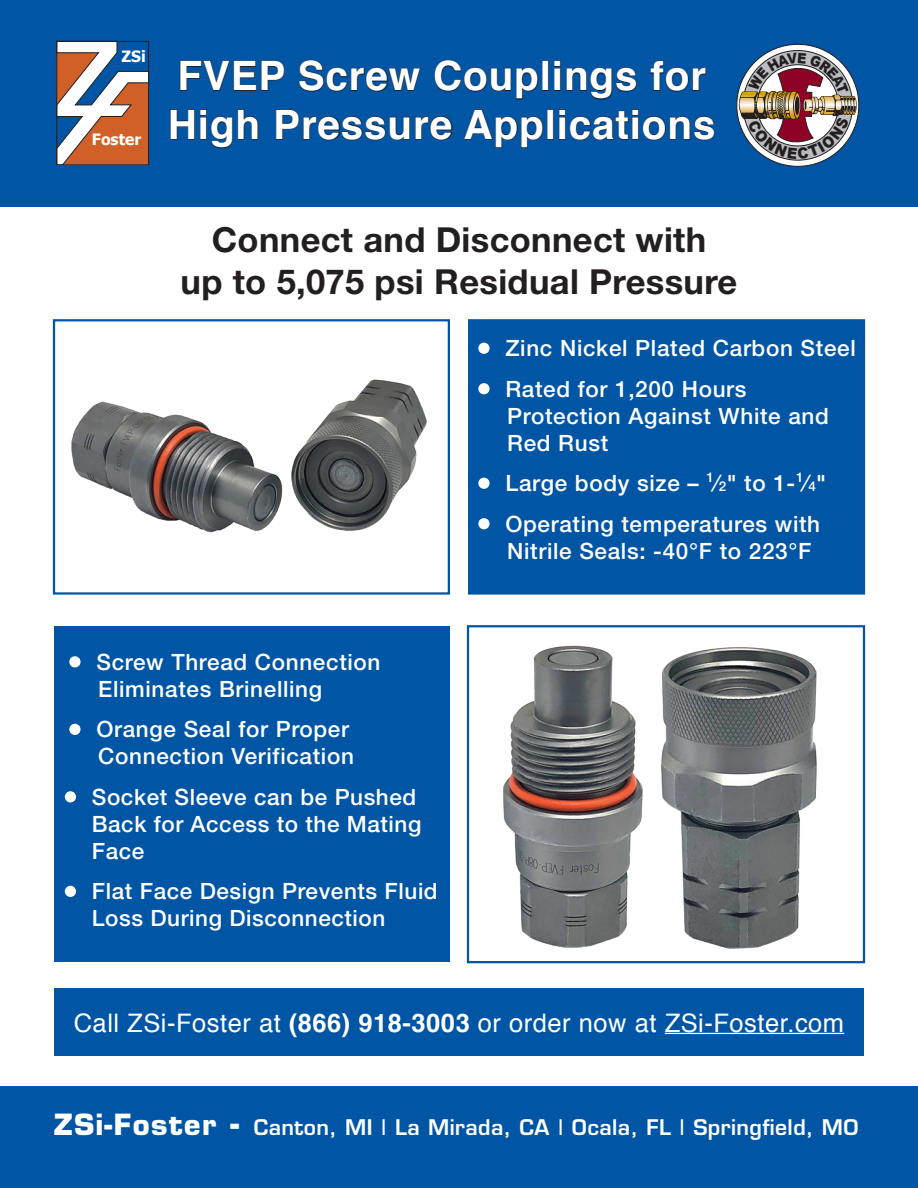
<style>
.page{position:relative;width:918px;height:1188px;background:#fff}
.page>*{position:absolute;margin:0;border:0;box-sizing:border-box;transform-origin:0 0}
.t1{font:700 40.5px "Helvetica";letter-spacing:.02em;color:#fff}
.t2{font:700 34.5px/41.4px "Helvetica Neue LT Std";letter-spacing:.01em;color:#231f20;text-align:center}
.t3{font:25.5px "Helvetica";letter-spacing:.02em;color:#fff}
.t4{font:500 22.5px/27px "Helvetica Neue LT Std";letter-spacing:.03em;color:#fff}
.t5{font:600 21px "Eurostile";letter-spacing:.02em;color:#fff}
.t6{font:700 15.6px "Tahoma";color:#fff}
.s1{font-size:13.5px}
.s2{font-weight:700}
.s3{font-weight:700;font-size:28.5px}
.s4{font-weight:700;font-size:31.5px}
</style>
<div class="page">
<div style="left:53px;top:319px;width:397px;height:276px;border:2px solid #0155a5"></div>
<div style="left:468px;top:319px;width:397px;height:276px;background:#0155a5;border:2px solid #0155a5"></div>
<div style="left:478px;top:343px;width:12px;height:11px;border:3px solid #fff;border-radius:50%"></div>
<div style="left:478px;top:383px;width:12px;height:11px;border:3px solid #fff;border-radius:50%"></div>
<div style="left:478px;top:478px;width:12px;height:11px;border:3px solid #fff;border-radius:50%"></div>
<div style="left:478px;top:518px;width:12px;height:11px;border:3px solid #fff;border-radius:50%"></div>
<div style="left:54px;top:626px;width:396px;height:336px;background:#0155a5"></div>
<div style="left:467px;top:625px;width:398px;height:338px;border:2px solid #0155a5"></div>
<div style="left:69px;top:656px;width:12px;height:11px;border:3px solid #fff;border-radius:50%"></div>
<div style="left:69px;top:724px;width:12px;height:11px;border:3px solid #fff;border-radius:50%"></div>
<div style="left:65px;top:791px;width:11px;height:11px;border:3px solid #fff;border-radius:50%"></div>
<div style="left:65px;top:886px;width:11px;height:11px;border:3px solid #fff;border-radius:50%"></div>
<img style="left:503px;top:645px;width:140px;height:303px">
<img style="left:661px;top:647px;width:156px;height:302px">
<img style="left:71px;top:379px;width:356px;height:154px">
<div style="left:0;top:0;width:918px;height:206px;background:#0155a5"></div>
<svg style="left:180px;top:60px;width:105px;height:31px"></svg>
<svg style="left:299px;top:60px;width:122px;height:32px"></svg>
<svg style="left:434px;top:60px;width:105px;height:40px"></svg>
<div style="left:542px;top:61px;width:7px;height:30px;border:1px solid #231f20"></div>
<svg style="left:554px;top:60px;width:83px;height:40px"></svg>
<svg style="left:650px;top:60px;width:56px;height:32px"></svg>
<svg style="left:170px;top:109px;width:88px;height:40px"></svg>
<svg style="left:276px;top:109px;width:177px;height:32px"></svg>
<svg style="left:464px;top:109px;width:79px;height:39px"></svg>
<div style="left:547px;top:109px;width:7px;height:30px;border:1px solid #231f20"></div>
<svg style="left:559px;top:109px;width:156px;height:32px"></svg>
<svg style="left:56px;top:41px;width:91px;height:124px"></svg>
<div style="left:57px;top:41px;width:92px;height:124px;border:1px solid #231f20"></div>
<svg style="left:737px;top:44px;width:122px;height:122px"></svg>
<div style="left:54px;top:988px;width:810px;height:68px;background:#0155a5"></div>
<hr style="left:665px;top:1033px;width:179px;height:1px;background:#fff">
<div style="left:0;top:1086px;width:918px;height:102px;background:#0155a5"></div>
<svg style="left:738px;top:52px;width:119px;height:107px;background:#9c9299"></svg>
<p class="t6" style="left:121px;top:45px;width:26px">ZSi</p>
<p class="t6" style="left:92px;top:128px;width:51px">Foster</p>
<h1 class="t1" style="left:177px;top:43px;width:530px">FVEP Screw Couplings for</h1>
<h1 class="t1" style="left:168px;top:92px;width:549px">High Pressure Applications</h1>
<h2 class="t2" style="left:181px;top:218px;width:558px">Connect and Disconnect with<br>up to 5,075 psi Residual Pressure</h2>
<p class="t4" style="left:478px;top:335px;width:379px">• Zinc Nickel Plated Carbon Steel</p>
<p class="t4" style="left:507px;top:375px;width:323px;text-indent:-29px">• Rated for 1,200 Hours<br>Protection Against White and<br>Red Rust</p>
<p class="t4" style="left:478px;top:470px;width:349px">• Large body size – <sup>1</sup>⁄<span class="s1">2</span>" to 1-<sup>1</sup>⁄<span class="s1">4</span>"</p>
<p class="t4" style="left:507px;top:510px;width:314px;text-indent:-29px">• Operating temperatures with<br>Nitrile Seals: -40°F to 223°F</p>
<p class="t4" style="left:98px;top:648px;width:284px;text-indent:-29px">• Screw Thread Connection<br>Eliminates Brinelling</p>
<p class="t4" style="left:69px;top:716px;width:286px;text-align:right">• Orange Seal for Proper<br>Connection Verification</p>
<p class="t4" style="left:92px;top:783px;width:331px;text-indent:-27px">• Socket Sleeve can be Pushed<br>Back for Access to the Mating<br>Face</p>
<p class="t4" style="left:92px;top:878px;width:347px;text-indent:-27px">• Flat Face Design Prevents Fluid<br>Loss During Disconnection</p>
<p class="t3" style="left:74px;top:1003px;width:772px">Call ZSi-Foster at <span class="s2">(866) 918-3003</span> or order now at ZSi-Foster.com</p>
<p class="t5" style="left:54px;top:1114px;width:806px"><span class="s3">ZSi-Foster</span> <span class="s4">-</span> Canton, MI | La Mirada, CA | Ocala, FL | Springfield, MO</p>
</div>
